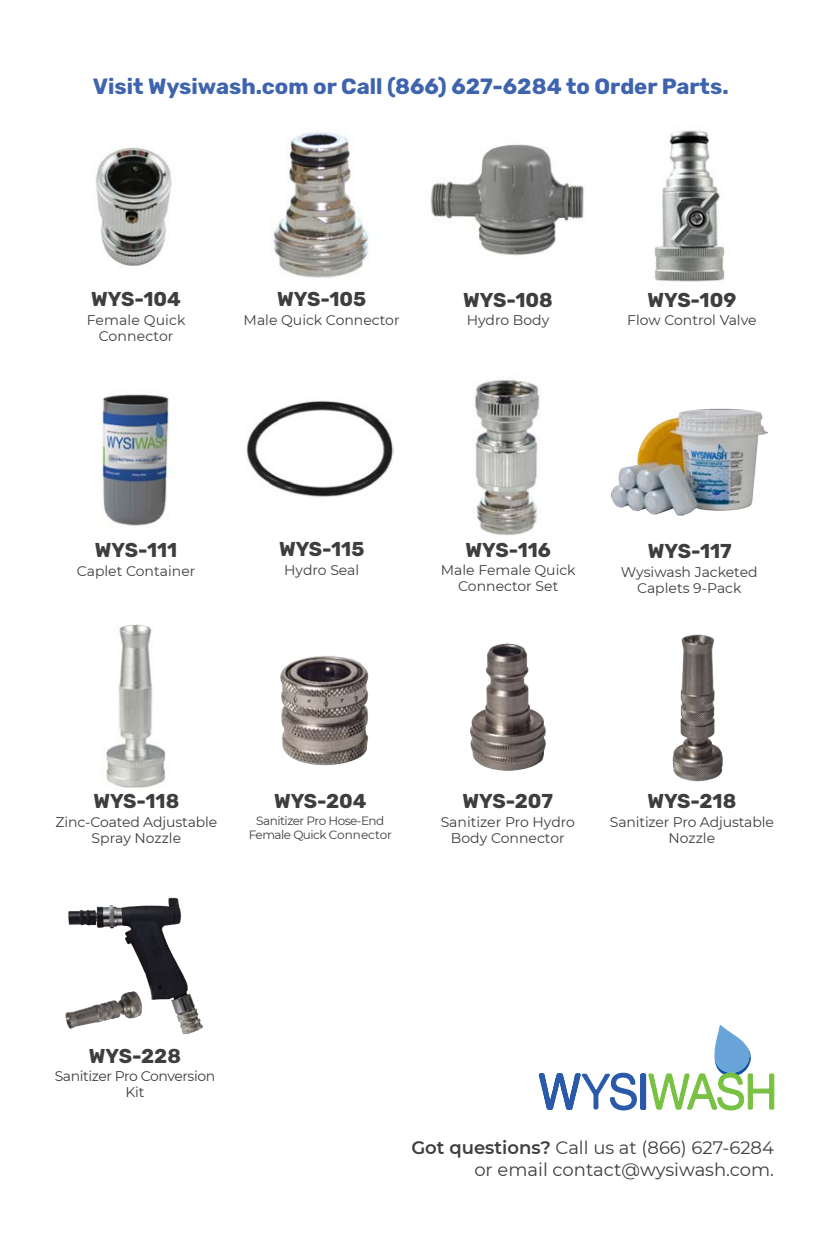
<style>
.page{position:relative;width:828px;height:1260px;background:#fff}
.page>*{position:absolute;margin:0;border:0;box-sizing:border-box;transform-origin:0 0}
.Paragraph_Style_1{font:700 22px "Rubik";color:#3f64af}
.Paragraph_Style_1-2{font:700 20px "Rubik";color:#3e3e3f}
.Paragraph_Style_1-3{font:18px "Montserrat";color:#3e3e3f}
.Paragraph_Style_1-4{font:14px/16px "Montserrat";color:#3e3e3f;text-align:center}
.Paragraph_Style_1-5{font:14px/16px "Montserrat";letter-spacing:-.03em;color:#3e3e3f;text-align:center}
.Paragraph_Style_1-6{font:12px/14px "Montserrat";letter-spacing:-.04em;color:#3e3e3f;text-align:center}
.s1{font-weight:600}
</style>
<div class="page">
<img style="left:100px;top:394px;width:69px;height:132px">
<img style="left:106px;top:625px;width:60px;height:163px">
<img style="left:95px;top:147px;width:77px;height:119px">
<img style="left:430px;top:144px;width:154px;height:112px">
<img style="left:654px;top:130px;width:71px;height:152px">
<img style="left:470px;top:643px;width:76px;height:128px">
<img style="left:280px;top:656px;width:89px;height:110px">
<img style="left:65px;top:897px;width:138px;height:137px">
<img style="left:611px;top:408px;width:157px;height:108px">
<img style="left:270px;top:132px;width:100px;height:146px">
<img style="left:473px;top:379px;width:68px;height:157px">
<img style="left:672px;top:634px;width:51px;height:148px">
<img style="left:246px;top:400px;width:148px;height:97px">
<svg style="left:539px;top:1025px;width:235px;height:85px"></svg>
<p class="Paragraph_Style_1" style="left:93px;top:73px;width:637px">Visit Wysiwash.com or Call (866) 627-6284 to Order Parts.</p>
<p class="Paragraph_Style_1-2" style="left:91px;top:288px;width:91px">WYS-104</p>
<p class="Paragraph_Style_1-4" style="left:87px;top:311px;width:100px">Female Quick</p>
<p class="Paragraph_Style_1-4" style="left:99px;top:327px;width:76px">Connector</p>
<p class="Paragraph_Style_1-2" style="left:277px;top:288px;width:90px">WYS-105</p>
<p class="Paragraph_Style_1-4" style="left:244px;top:311px;width:158px">Male Quick Connector</p>
<p class="Paragraph_Style_1-2" style="left:463px;top:288px;width:91px">WYS-108</p>
<p class="Paragraph_Style_1-4" style="left:467px;top:312px;width:84px">Hydro Body</p>
<p class="Paragraph_Style_1-2" style="left:647px;top:288px;width:90px">WYS-109</p>
<p class="Paragraph_Style_1-4" style="left:627px;top:312px;width:131px">Flow Control Valve</p>
<p class="Paragraph_Style_1-2" style="left:95px;top:539px;width:84px">WYS-111</p>
<p class="Paragraph_Style_1-4" style="left:77px;top:563px;width:120px">Caplet Container</p>
<p class="Paragraph_Style_1-2" style="left:279px;top:538px;width:87px">WYS-115</p>
<p class="Paragraph_Style_1-4" style="left:284px;top:561px;width:77px">Hydro Seal</p>
<p class="Paragraph_Style_1-2" style="left:466px;top:538px;width:87px">WYS-116</p>
<p class="Paragraph_Style_1-4" style="left:441px;top:562px;width:136px">Male Female Quick<br>Connector Set</p>
<p class="Paragraph_Style_1-2" style="left:648px;top:539px;width:85px">WYS-117</p>
<p class="Paragraph_Style_1-4" style="left:621px;top:563px;width:138px">Wysiwash Jacketed<br>Caplets 9-Pack</p>
<p class="Paragraph_Style_1-2" style="left:93px;top:789px;width:87px">WYS-118</p>
<p class="Paragraph_Style_1-4" style="left:56px;top:813px;width:163px">Zinc-Coated Adjustable<br>Spray Nozzle</p>
<p class="Paragraph_Style_1-2" style="left:274px;top:789px;width:94px">WYS-204</p>
<p class="Paragraph_Style_1-6" style="left:249px;top:813px;width:145px">Sanitizer Pro Hose-End<br>Female Quick Connector</p>
<p class="Paragraph_Style_1-2" style="left:463px;top:790px;width:92px">WYS-207</p>
<p class="Paragraph_Style_1-4" style="left:441px;top:814px;width:136px">Sanitizer Pro Hydro<br>Body Connector</p>
<p class="Paragraph_Style_1-2" style="left:647px;top:790px;width:90px">WYS-218</p>
<p class="Paragraph_Style_1-4" style="left:610px;top:814px;width:165px">Sanitizer Pro Adjustable<br>Nozzle</p>
<p class="Paragraph_Style_1-2" style="left:89px;top:1044px;width:94px">WYS-228</p>
<p class="Paragraph_Style_1-5" style="left:55px;top:1068px;width:162px">Sanitizer Pro Conversion<br>Kit</p>
<p class="Paragraph_Style_1-3" style="left:411px;top:1136px;width:364px"><span class="s1">Got questions?</span> Call us at (866) 627-6284</p>
<p class="Paragraph_Style_1-3" style="left:474px;top:1158px;width:301px">or email contact@wysiwash.com.</p>
</div>
